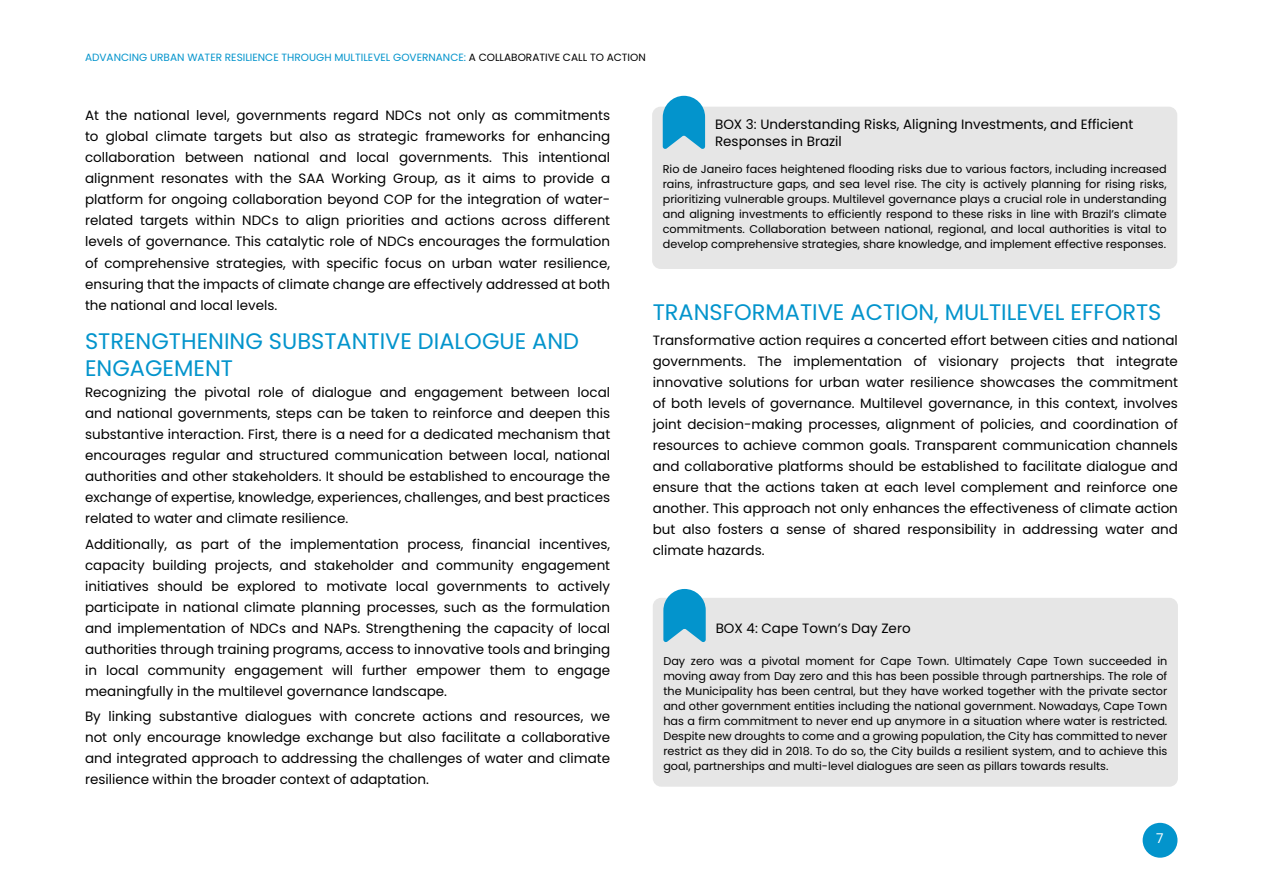
<style>
.page{position:relative;width:1263px;height:893px;background:#fff}
.page>*{position:absolute;margin:0;border:0;box-sizing:border-box;transform-origin:0 0}
.t1{font:22.5px/27px "Poppins";color:#0394cc}
.t2{font:13.5px/21px "Poppins";color:#000;text-align:justify}
.t3{font:13.5px "Poppins";color:#fff}
.t4{font:11.25px/15px "Poppins";color:#000;text-align:justify}
.t5{font:10.5px "Poppins";color:#0394cc}
.s1{color:#000}
</style>
<div class="page">
<div style="left:1143px;top:823px;width:34px;height:35px;background:#0394cc;border-radius:50%"></div>
<div style="left:652px;top:107px;width:525px;height:162px;background:#e6e6e6;border-radius:9px"></div>
<svg style="left:663px;top:96px;width:42px;height:53px"></svg>
<div style="left:653px;top:598px;width:525px;height:189px;background:#e6e6e6;border-radius:9px"></div>
<svg style="left:663px;top:589px;width:43px;height:53px"></svg>
<p class="t5" style="left:85px;top:51px;width:562px">ADVANCING URBAN WATER RESILIENCE THROUGH MULTILEVEL GOVERNANCE: <span class="s1">A COLLABORATIVE CALL TO ACTION</span></p>
<p class="t2" style="left:85px;top:105px;width:527px">At the national level, governments regard NDCs not only as commitments to global climate targets but also as strategic frameworks for enhancing collaboration between national and local governments. This intentional alignment resonates with the SAA Working Group, as it aims to provide a platform for ongoing collaboration beyond COP for the integration of water&shy;related targets within NDCs to align priorities and actions across different levels of governance. This catalytic role of NDCs encourages the formulation of comprehensive strategies, with specific focus on urban water resilience, ensuring that the impacts of climate change are effectively addressed at both the national and local levels.</p>
<h1 class="t1" style="left:85px;top:328px;width:496px">STRENGTHENING SUBSTANTIVE DIALOGUE AND<br>ENGAGEMENT</h1>
<p class="t2" style="left:85px;top:382px;width:527px">Recognizing the pivotal role of dialogue and engagement between local and national governments, steps can be taken to reinforce and deepen this substantive interaction. First, there is a need for a dedicated mechanism that encourages regular and structured communication between local, national authorities and other stakeholders. It should be established to encourage the exchange of expertise, knowledge, experiences, challenges, and best practices related to water and climate resilience.</p>
<p class="t2" style="left:85px;top:533px;width:527px">Additionally, as part of the implementation process, financial incentives, capacity building projects, and stakeholder and community engagement initiatives should be explored to motivate local governments to actively participate in national climate planning processes, such as the formulation and implementation of NDCs and NAPs. Strengthening the capacity of local authorities through training programs, access to innovative tools and bringing in local community engagement will further empower them to engage meaningfully in the multilevel governance landscape.</p>
<p class="t2" style="left:85px;top:706px;width:527px">By linking substantive dialogues with concrete actions and resources, we not only encourage knowledge exchange but also facilitate a collaborative and integrated approach to addressing the challenges of water and climate resilience within the broader context of adaptation.</p>
<p class="t2" style="left:715px;top:117px;width:420px;line-height:16.2px">BOX 3: Understanding Risks, Aligning Investments, and Efficient<br>Responses in Brazil</p>
<p class="t4" style="left:663px;top:162px;width:505px">Rio de Janeiro faces heightened flooding risks due to various factors, including increased rains, infrastructure gaps, and sea level rise. The city is actively planning for rising risks, prioritizing vulnerable groups. Multilevel governance plays a crucial role in understanding and aligning investments to efficiently respond to these risks in line with Brazil’s climate commitments. Collaboration between national, regional, and local authorities is vital to develop comprehensive strategies, share knowledge, and implement effective responses.</p>
<h1 class="t1" style="left:653px;top:298px;width:510px">TRANSFORMATIVE ACTION, MULTILEVEL EFFORTS</h1>
<p class="t2" style="left:653px;top:330px;width:527px">Transformative action requires a concerted effort between cities and national governments. The implementation of visionary projects that integrate innovative solutions for urban water resilience showcases the commitment of both levels of governance. Multilevel governance, in this context, involves joint decision-making processes, alignment of policies, and coordination of resources to achieve common goals. Transparent communication channels and collaborative platforms should be established to facilitate dialogue and ensure that the actions taken at each level complement and reinforce one another. This approach not only enhances the effectiveness of climate action but also fosters a sense of shared responsibility in addressing water and climate hazards.</p>
<p class="t2" style="left:716px;top:618px;width:196px">BOX 4: Cape Town’s Day Zero</p>
<p class="t4" style="left:663px;top:653px;width:505px">Day zero was a pivotal moment for Cape Town. Ultimately Cape Town succeeded in moving away from Day zero and this has been possible through partnerships. The role of the Municipality has been central, but they have worked together with the private sector and other government entities including the national government. Nowadays, Cape Town has a firm commitment to never end up anymore in a situation where water is restricted.<br>Despite new droughts to come and a growing population, the City has committed to never restrict as they did in 2018. To do so, the City builds a resilient system, and to achieve this goal, partnerships and multi-level dialogues are seen as pillars towards results.</p>
<p class="t3" style="left:1156px;top:831px;width:9px">7</p>
</div>
